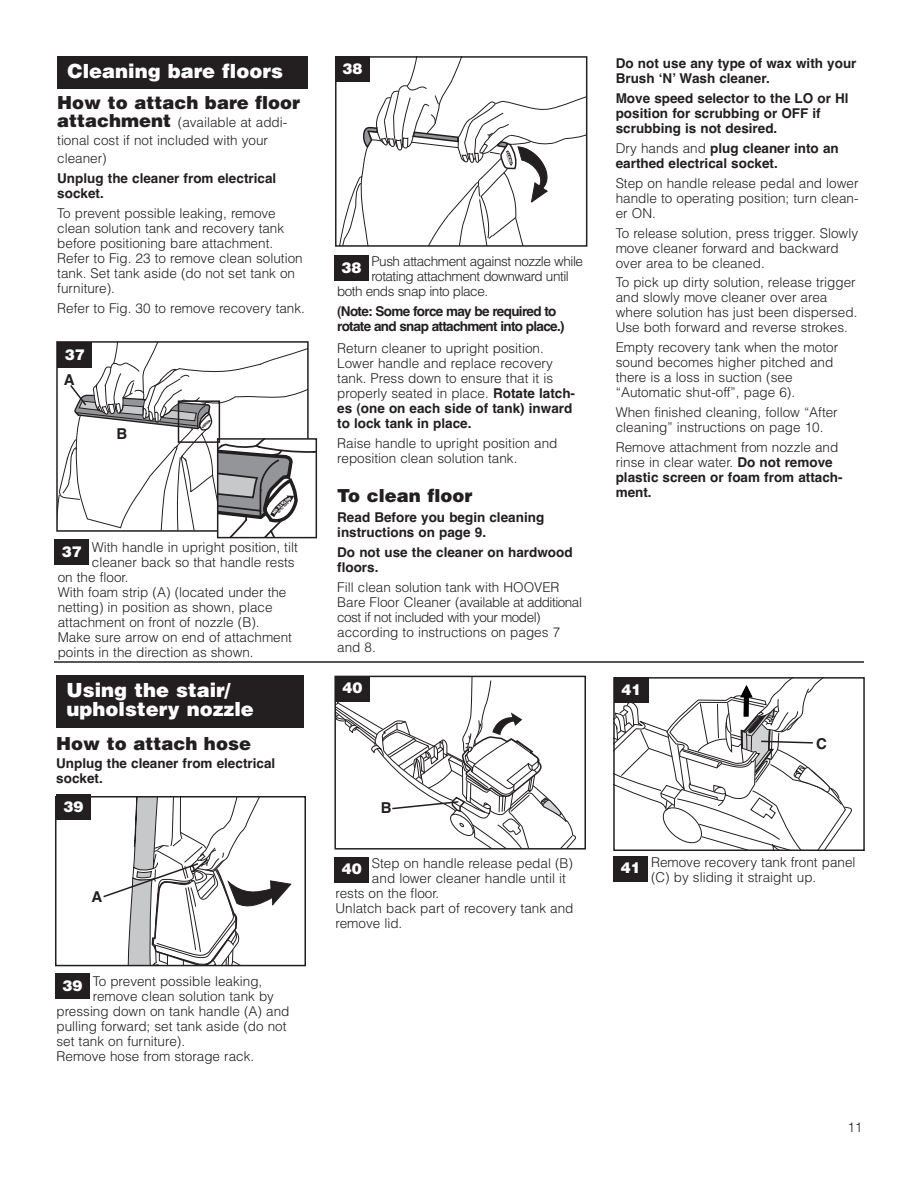
<style>
.page{position:relative;width:918px;height:1188px;background:#fff}
.page>*{position:absolute;margin:0;border:0;box-sizing:border-box;transform-origin:0 0}
.t1{font:900 19.5px/19.5px "Helvetica";color:#fff}
.t2{font:900 18px "Helvetica";color:#231f20}
.t3{font:900 15px "Helvetica";color:#fff}
.t4{font:15px "Helvetica Bold TT";color:#231f20}
.t5{font:300 13.5px/15px "Helvetica";color:#231f20}
.t6{font:13.5px/15px "Helvetica Bold TT";color:#231f20}
.t7{font:300 13.5px "Helvetica";letter-spacing:-.035em;color:#231f20}
.t8{font:13.5px/15px "Helvetica Bold TT";letter-spacing:-.05em;color:#231f20}
.s1{font-weight:900;font-size:18px}
.s2{font-family:"Helvetica Bold TT";font-weight:400}
.s3{font-family:"Helvetica";font-weight:300}
</style>
<div class="page">
<div style="left:55px;top:796px;width:251px;height:170px;border:2px solid #231f20"></div>
<div style="left:57px;top:56px;width:251px;height:32px;background:#231f20"></div>
<div style="left:335px;top:56px;width:252px;height:191px;border:2px solid #231f20"></div>
<div style="left:335px;top:57px;width:35px;height:25px;background:#231f20"></div>
<div style="left:56px;top:675px;width:248px;height:53px;background:#231f20"></div>
<div style="left:56px;top:795px;width:35px;height:25px;background:#231f20"></div>
<div style="left:334px;top:676px;width:252px;height:174px;border:2px solid #231f20"></div>
<svg style="left:335px;top:676px;width:241px;height:173px"></svg>
<svg style="left:102px;top:797px;width:189px;height:170px"></svg>
<hr style="left:54px;top:661px;width:810px;height:2px;background:#231f20">
<div style="left:55px;top:540px;width:34px;height:25px;background:#231f20"></div>
<div style="left:334px;top:256px;width:35px;height:25px;background:#231f20"></div>
<div style="left:55px;top:974px;width:35px;height:25px;background:#231f20"></div>
<div style="left:335px;top:857px;width:34px;height:25px;background:#231f20"></div>
<div style="left:613px;top:677px;width:252px;height:174px;border:2px solid #231f20"></div>
<svg style="left:614px;top:678px;width:248px;height:172px"></svg>
<div style="left:614px;top:856px;width:34px;height:25px;background:#231f20"></div>
<svg style="left:339px;top:57px;width:248px;height:189px"></svg>
<svg style="left:57px;top:342px;width:259px;height:196px"></svg>
<h1 class="t1" style="left:68px;top:62px;width:217px">Cleaning bare floors</h1>
<h2 class="t2" style="left:57px;top:92px;width:245px">How to attach bare floor</h2>
<p class="t5" style="left:57px;top:114px;width:232px;line-height:18px"><span class="s1">attachment</span> (available at addi&shy;tional cost if not included with your cleaner)</p>
<p class="t6" style="left:57px;top:171px;width:221px">Unplug the cleaner from electrical socket.</p>
<p class="t5" style="left:57px;top:206px;width:247px">To prevent possible leaking, remove clean solution tank and recovery tank before positioning bare attachment.<br>Refer to Fig. 23 to remove clean solution tank. Set tank aside (do not set tank on furniture).</p>
<p class="t5" style="left:57px;top:301px;width:249px">Refer to Fig. 30 to remove recovery tank.</p>
<p class="t3" style="left:65px;top:346px;width:22px">37</p>
<p class="t4" style="left:64px;top:371px;width:12px">A</p>
<p class="t4" style="left:116px;top:425px;width:12px">B</p>
<p class="t5" style="left:92px;top:539px;width:207px">With handle in upright position, tilt</p>
<p class="t5" style="left:92px;top:554px;width:204px">cleaner back so that handle rests</p>
<p class="t5" style="left:58px;top:569px;width:72px">on the floor.</p>
<p class="t5" style="left:58px;top:584px;width:230px">With foam strip (A) (located under the</p>
<p class="t5" style="left:58px;top:599px;width:216px">netting) in position as shown, place</p>
<p class="t5" style="left:58px;top:614px;width:203px">attachment on front of nozzle (B).</p>
<p class="t5" style="left:58px;top:629px;width:236px">Make sure arrow on end of attachment</p>
<p class="t5" style="left:58px;top:644px;width:197px">points in the direction as shown.</p>
<p class="t3" style="left:62px;top:543px;width:22px">37</p>
<h1 class="t1" style="left:67px;top:680px;width:189px">Using the stair/ upholstery nozzle</h1>
<h2 class="t2" style="left:56px;top:734px;width:196px">How to attach hose</h2>
<p class="t6" style="left:56px;top:755px;width:221px">Unplug the cleaner from electrical socket.</p>
<p class="t3" style="left:64px;top:798px;width:22px">39</p>
<p class="t4" style="left:92px;top:888px;width:12px">A</p>
<p class="t5" style="left:93px;top:973px;width:171px">To prevent possible leaking,</p>
<p class="t5" style="left:93px;top:988px;width:183px">remove clean solution tank by</p>
<p class="t5" style="left:56px;top:1003px;width:235px">pressing down on tank handle (A) and</p>
<p class="t5" style="left:56px;top:1018px;width:232px">pulling forward; set tank aside (do not</p>
<p class="t5" style="left:56px;top:1033px;width:130px">set tank on furniture).</p>
<p class="t5" style="left:56px;top:1048px;width:199px">Remove hose from storage rack.</p>
<p class="t3" style="left:63px;top:977px;width:22px">39</p>
<p class="t3" style="left:342px;top:60px;width:22px">38</p>
<p class="t7" style="left:372px;top:254px;width:213px">Push attachment against nozzle while</p>
<p class="t7" style="left:372px;top:269px;width:199px">rotating attachment downward until</p>
<p class="t7" style="left:337px;top:284px;width:152px">both ends snap into place.</p>
<p class="t8" style="left:337px;top:304px;width:229px">(Note: Some force may be required to rotate and snap attachment into place.)</p>
<p class="t3" style="left:341px;top:259px;width:22px">38</p>
<p class="t5" style="left:337px;top:341px;width:239px">Return cleaner to upright position.<br>Lower handle and replace recovery tank. Press down to ensure that it is properly seated in place. <span class="s2">Rotate latch-</span></p>
<p class="t6" style="left:337px;top:401px;width:237px">es (one on each side of tank) inward to lock tank in place.</p>
<p class="t5" style="left:337px;top:435px;width:222px">Raise handle to upright position and reposition clean solution tank.</p>
<h2 class="t2" style="left:337px;top:486px;width:137px">To clean floor</h2>
<p class="t6" style="left:337px;top:510px;width:209px">Read Before you begin cleaning instructions on page 9.</p>
<p class="t6" style="left:337px;top:545px;width:237px">Do not use the cleaner on hardwood floors.</p>
<p class="t5" style="left:337px;top:580px;width:246px">Fill clean solution tank with HOOVER<br>Bare Floor Cleaner (available at additional cost if not included with your model) according to instructions on pages 7 and 8.</p>
<p class="t3" style="left:343px;top:679px;width:22px">40</p>
<p class="t4" style="left:381px;top:799px;width:12px">B</p>
<p class="t5" style="left:372px;top:856px;width:203px">Step on handle release pedal (B)</p>
<p class="t5" style="left:372px;top:871px;width:195px">and lower cleaner handle until it</p>
<p class="t5" style="left:335px;top:886px;width:105px">rests on the floor.</p>
<p class="t5" style="left:335px;top:901px;width:240px">Unlatch back part of recovery tank and</p>
<p class="t5" style="left:335px;top:916px;width:68px">remove lid.</p>
<p class="t3" style="left:342px;top:860px;width:22px">40</p>
<p class="t6" style="left:616px;top:56px;width:242px">Do not use any type of wax with your<br>Brush ʻNʼ Wash cleaner.</p>
<p class="t6" style="left:616px;top:91px;width:234px">Move speed selector to the LO or Hl position for scrubbing or OFF if scrubbing is not desired.</p>
<p class="t6" style="left:616px;top:141px;width:225px"><span class="s3">Dry hands and</span> plug cleaner into an earthed electrical socket.</p>
<p class="t5" style="left:616px;top:176px;width:244px;text-align:justify">Step on handle release pedal and lower handle to operating position; turn clean&shy;er ON.</p>
<p class="t5" style="left:616px;top:225px;width:244px">To release solution, press trigger. Slowly move cleaner forward and backward over area to be cleaned.</p>
<p class="t5" style="left:616px;top:275px;width:243px">To pick up dirty solution, release trigger and slowly move cleaner over area where solution has just been dispersed.<br>Use both forward and reverse strokes.</p>
<p class="t5" style="left:616px;top:340px;width:224px">Empty recovery tank when the motor sound becomes higher pitched and there is a loss in suction (see “Automatic shut-off”, page 6).</p>
<p class="t5" style="left:616px;top:405px;width:224px">When finished cleaning, follow “After cleaning” instructions on page 10.</p>
<p class="t5" style="left:616px;top:440px;width:224px">Remove attachment from nozzle and rinse in clear water. <span class="s2">Do not remove</span></p>
<p class="t6" style="left:616px;top:470px;width:228px">plastic screen or foam from attach&shy;ment.</p>
<p class="t3" style="left:621px;top:681px;width:22px">41</p>
<p class="t4" style="left:816px;top:735px;width:12px">C</p>
<p class="t3" style="left:621px;top:859px;width:22px">41</p>
<p class="t5" style="left:651px;top:855px;width:206px">Remove recovery tank front panel (C) by sliding it straight up.</p>
<p class="t5" style="left:847px;top:1120px;width:17px">11</p>
</div>
